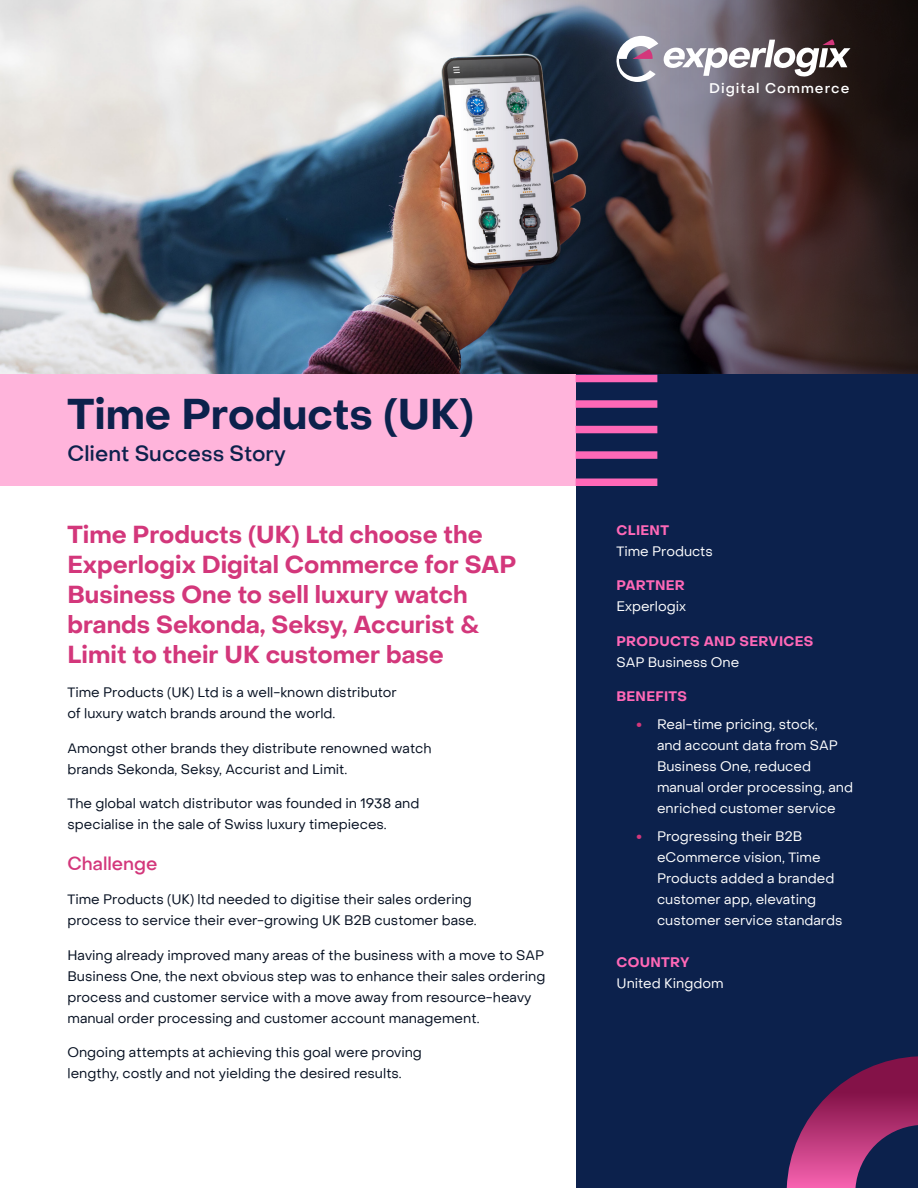
<style>
.page{position:relative;width:918px;height:1188px;background:#fff}
.page>*{position:absolute;margin:0;border:0;box-sizing:border-box;transform-origin:0 0}
.t1{font:700 42px "Object Sans";color:#0c214c}
.t2{font:700 24px/30px "Object Sans";color:#d3377b}
.t3{font:500 21px "Object Sans";color:#0c214c}
.Body{font:500 18px "Object Sans";color:#d3377b}
.t4{font:500 13.8px "Object Sans";letter-spacing:.075em;color:#fff}
.Body-2{font:13.5px/21px "Object Sans";color:#061021}
.Bulleted_List{font:13.5px/21px "Object Sans";color:#fff}
.Body-3{font:13.5px "Object Sans";color:#fff}
.Body-4{font:700 13.5px "Object Sans";letter-spacing:.025em;color:#ff68b7}
.s1{font-family:"Object Sans Variable";color:#d3377b}
</style>
<div class="page">
<img style="left:0;top:0;width:459px;height:375px">
<img style="left:459px;top:0;width:459px;height:375px">
<div style="left:0;top:375px;width:918px;height:111px;background:#ffb4db"></div>
<svg style="left:616px;top:36px;width:234px;height:46px"></svg>
<div style="left:576px;top:375px;width:342px;height:813px;background:#0c214c"></div>
<div style="left:576px;top:375px;width:81px;height:7px;background:#ff68b7"></div>
<div style="left:576px;top:400px;width:81px;height:8px;background:#ff68b7"></div>
<div style="left:576px;top:426px;width:81px;height:7px;background:#ff68b7"></div>
<div style="left:576px;top:451px;width:81px;height:8px;background:#ff68b7"></div>
<div style="left:576px;top:479px;width:81px;height:7px;background:#ff68b7"></div>
<svg style="left:787px;top:1056px;width:131px;height:132px"></svg>
<p class="t4" style="left:709px;top:80px;width:142px">Digital Commerce</p>
<h1 class="t1" style="left:68px;top:388px;width:408px">Time Products (UK)</h1>
<h2 class="t3" style="left:68px;top:441px;width:220px">Client Success Story</h2>
<h2 class="t2" style="left:68px;top:520px;width:450px">Time Products (UK) Ltd choose the Experlogix Digital Commerce for SAP Business One to sell luxury watch brands Sekonda, Seksy, Accurist &amp; Limit to their UK customer base</h2>
<p class="Body-2" style="left:68px;top:682px;width:331px">Time Products (UK) Ltd is a well-known distributor of luxury watch brands around the world.</p>
<p class="Body-2" style="left:68px;top:738px;width:366px">Amongst other brands they distribute renowned watch brands Sekonda, Seksy, Accurist and Limit.</p>
<p class="Body-2" style="left:68px;top:793px;width:353px">The global watch distributor was founded in 1938 and specialise in the sale of Swiss luxury timepieces.</p>
<p class="Body" style="left:68px;top:852px;width:91px">Challenge</p>
<p class="Body-2" style="left:68px;top:889px;width:411px">Time Products (UK) ltd needed to digitise their sales ordering process to service their ever-growing UK B2B customer base.</p>
<p class="Body-2" style="left:68px;top:945px;width:479px">Having already improved many areas of the business with a move to SAP Business One, the next obvious step was to enhance their sales ordering process and customer service with a move away from resource-heavy manual order processing and customer account management.</p>
<p class="Body-2" style="left:68px;top:1042px;width:356px">Ongoing attempts at achieving this goal were proving lengthy, costly and not yielding the desired results.</p>
<p class="Body-4" style="left:616px;top:522px;width:54px">CLIENT</p>
<p class="Body-3" style="left:616px;top:543px;width:98px">Time Products</p>
<p class="Body-4" style="left:616px;top:577px;width:70px">PARTNER</p>
<p class="Body-3" style="left:616px;top:598px;width:71px">Experlogix</p>
<p class="Body-4" style="left:616px;top:633px;width:198px">PRODUCTS AND SERVICES</p>
<p class="Body-3" style="left:616px;top:654px;width:124px">SAP Business One</p>
<p class="Body-4" style="left:616px;top:688px;width:72px">BENEFITS</p>
<p class="Bulleted_List" style="left:657px;top:714px;width:198px;text-indent:-20px"><span class="s1">•</span> Real-time pricing, stock,<br>and account data from SAP<br>Business One, reduced manual order processing, and enriched customer service</p>
<p class="Bulleted_List" style="left:657px;top:826px;width:187px;text-indent:-20px"><span class="s1">•</span> Progressing their B2B eCommerce vision, Time<br>Products added a branded customer app, elevating customer service standards</p>
<p class="Body-4" style="left:616px;top:954px;width:75px">COUNTRY</p>
<p class="Body-3" style="left:616px;top:975px;width:109px">United Kingdom</p>
</div>
